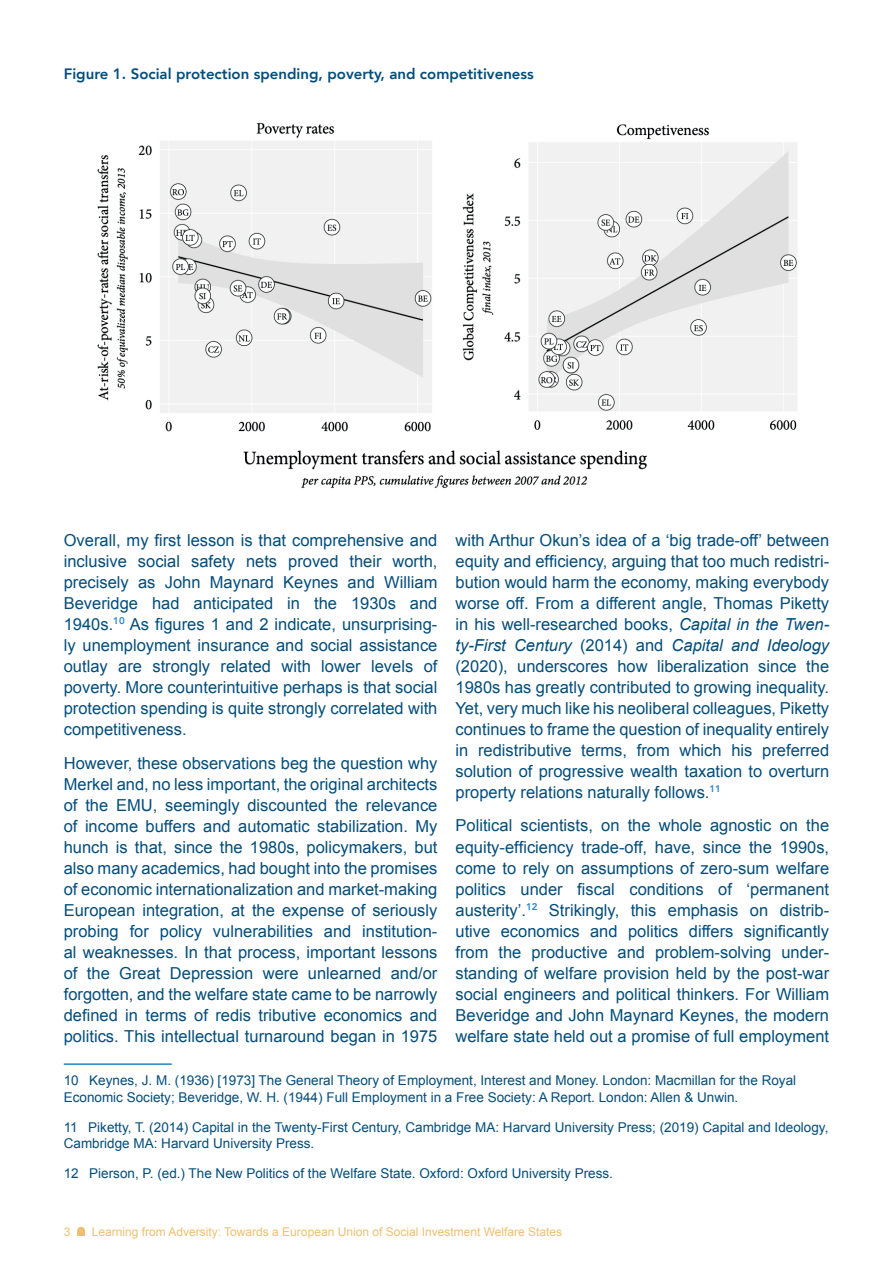
<style>
.page{position:relative;width:893px;height:1263px;background:#fff}
.page>*{position:absolute;margin:0;border:0;box-sizing:border-box;transform-origin:0 0}
.t1{font:16.5px/21px "Arial";color:#044d7a;text-align:justify}
.t2{font:800 15px "Avenir";color:#044d7a}
.t3{font:13.5px/16.5px "Arial";color:#044d7a}
.t4{font:12px "Arial";color:#efbf71}
.s1{color:#35393b}
.s2{font-style:italic}
</style>
<div class="page">
<svg style="left:77px;top:1227px;width:8px;height:9px"></svg>
<img style="left:97px;top:122px;width:700px;height:367px">
<hr style="left:64px;top:1063px;width:108px;height:2px;background:#2783c5">
<p class="t2" style="left:64px;top:62px;width:472px">Figure 1. Social protection spending, poverty, and competitiveness</p>
<p class="t1" style="left:64px;top:530px;width:375px">Overall, my first lesson is that comprehensive and inclusive social safety nets proved their worth, precisely as John Maynard Keynes and William Beveridge had anticipated in the 1930s and 1940s.<sup>10</sup> As figures 1 and 2 indicate, unsurprising&shy;ly unemployment insurance and social assistance outlay are strongly related with lower levels of poverty. More counterintuitive perhaps is that social protection spending is quite strongly correlated with competitiveness.</p>
<p class="t1" style="left:64px;top:752px;width:375px">However, these observations beg the question why Merkel and, no less important, the original architects of the EMU, seemingly discounted the relevance of income buffers and automatic stabilization. My hunch is that, since the 1980s, policymakers, but also many academics, had bought into the promises of economic internationalization and market-making European integration, at the expense of seriously probing for policy vulnerabilities and institution&shy;al weaknesses. In that process, important lessons of the Great Depression were unlearned and/or forgotten, and the welfare state came to be narrowly defined in terms of redis tributive economics and politics. This intellectual turnaround began in 1975</p>
<p class="t3" style="left:64px;top:1072px;width:734px">10 Keynes, J. M. (1936) [1973] The General Theory of Employment, Interest and Money. London: Macmillan for the Royal<br>Economic Society; Beveridge, W. H. (1944) Full Employment in a Free Society: A Report. London: Allen &amp; Unwin.</p>
<p class="t3" style="left:64px;top:1119px;width:766px">11 Piketty, T. (2014) Capital in the Twenty-First Century, Cambridge MA: Harvard University Press; (2019) Capital and Ideology,<br>Cambridge MA: Harvard University Press.</p>
<p class="t3" style="left:64px;top:1165px;width:551px">12 Pierson, P. (ed.) The New Politics of the Welfare State. Oxford: Oxford University Press.</p>
<p class="t1" style="left:455px;top:530px;width:375px">with Arthur Okun’s idea of a ‘big trade-off’ between equity and efficiency, arguing that too much redistri&shy;bution would harm the economy, making everybody worse off. From a different angle<span class="s1">,</span> Thomas Piketty in his well-researched books, <span class="s2">Capital in the Twen&shy;ty-First Century</span> (2014) and <span class="s2">Capital and Ideology </span>(2020), underscores how liberalization since the 1980s has greatly contributed to growing inequality.<br>Yet, very much like his neoliberal colleagues, Piketty continues to frame the question of inequality entirely in redistributive terms, from which his preferred solution of progressive wealth taxation to overturn property relations naturally follows<span class="s1">.</span><sup>11</sup></p>
<p class="t1" style="left:455px;top:815px;width:375px">Political scientists, on the whole agnostic on the equity-efficiency trade-off, have, since the 1990s, come to rely on assumptions of zero-sum welfare politics under fiscal conditions of ‘permanent austerity’.<sup>12</sup> Strikingly, this emphasis on distrib&shy;utive economics and politics differs significantly from the productive and problem-solving under&shy;standing of welfare provision held by the post-war social engineers and political thinkers. For William Beveridge and John Maynard Keynes, the modern welfare state held out a promise of full employment</p>
<p class="t4" style="left:64px;top:1224px;width:8px">3</p>
<p class="t4" style="left:92px;top:1224px;width:472px">Learning from Adversity: Towards a European Union of Social Investment Welfare States</p>
</div>
